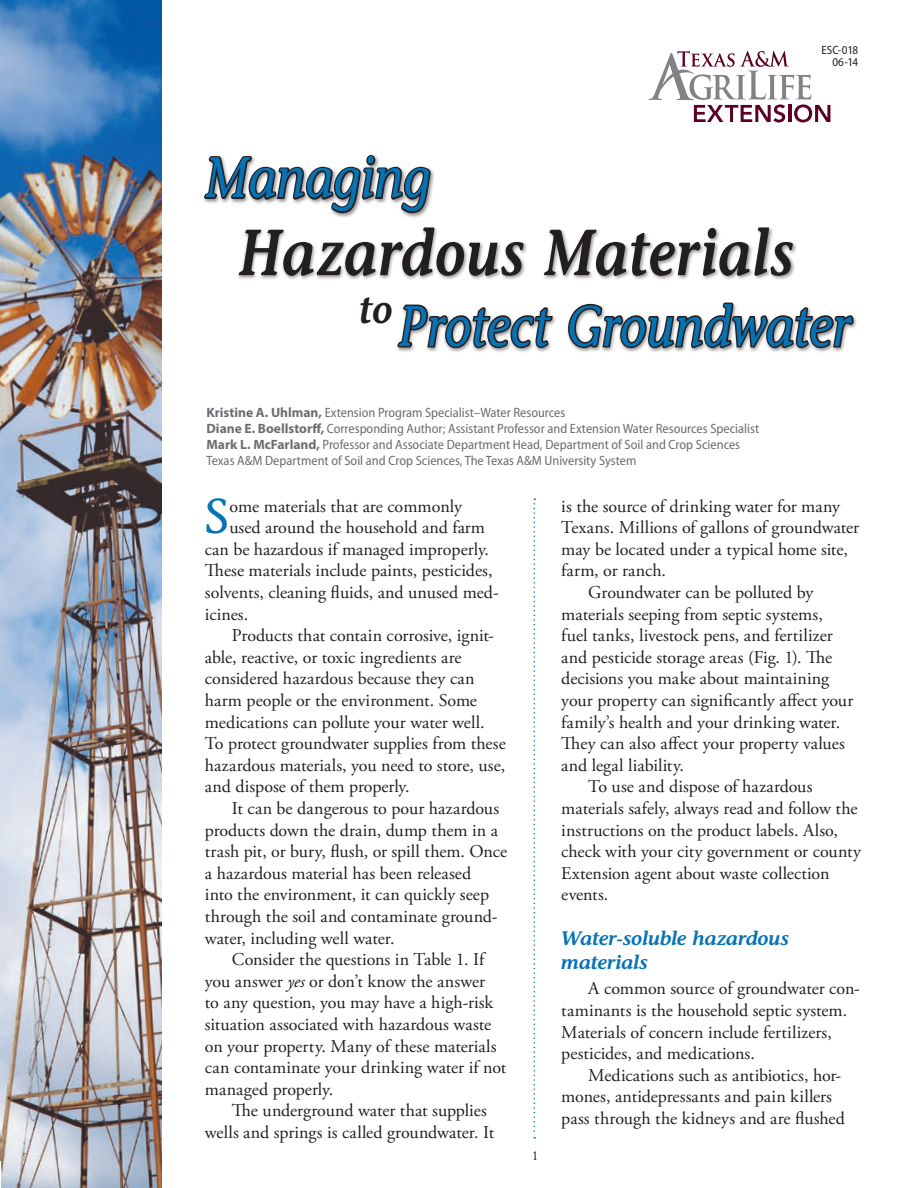
<style>
.page{position:relative;width:918px;height:1188px;background:#fff}
.page>*{position:absolute;margin:0;border:0;box-sizing:border-box;transform-origin:0 0}
.t1{font:italic 600 64.8px "Stone Informal";letter-spacing:.01em;color:#231f20;scale:.83 1}
.t2{font:italic 57px "Stone Informal";letter-spacing:.01em;color:#0773b5;scale:.87 1}
.Body_copy-no_indent{font:48.9px "Stone Informal";color:#0773b5}
.t3{font:italic 600 39.6px "Stone Informal";color:#231f20;scale:.91 1}
.Stone_Informal_mainh{font:italic 600 19.5px/24px "Stone Informal";letter-spacing:-.015em;color:#0773b5}
.Body{font:18px/21.6px "Adobe Garamond Pro";color:#231f20}
.Body_copy-no_indent-2{font:18px "Adobe Garamond Pro";color:#231f20}
.t4{font:semi-condensed 13.5px/16.2px "Myriad Pro";color:#6c6d70}
.t5{font:13.5px "Adobe Garamond Pro";color:#231f20}
.captions{font:semi-condensed 12px/12px "Myriad Pro";letter-spacing:-.01em;color:#231f20;text-align:right}
.s1{font-weight:700;font-stretch:normal}
.s2{font-style:italic}
</style>
<div class="page">
<img style="left:0;top:0;width:162px;height:1188px">
<svg style="left:649px;top:51px;width:181px;height:71px"></svg>
<div style="left:202px;top:154px;width:233px;height:65px;background:#231f20;opacity:.5"></div>
<svg style="left:202px;top:154px;width:231px;height:61px"></svg>
<div style="left:236px;top:226px;width:561px;height:55px;background:#231f20;opacity:.5"></div>
<svg style="left:397px;top:304px;width:157px;height:48px"></svg>
<svg style="left:567px;top:302px;width:288px;height:50px"></svg>
<svg style="left:534px;top:498px;width:1px;height:641px"></svg>
<p class="captions" style="left:821px;top:44px;width:38px">ESC-018<br>06-14</p>
<p class="t2" style="left:205px;top:143px;width:260px">Managing</p>
<p class="t1" style="left:240px;top:213px;width:670px">Hazardous Materials</p>
<p class="t3" style="left:359px;top:285px;width:39px">to</p>
<p class="t2" style="left:398px;top:292px;width:521px">Protect Groundwater</p>
<p class="t4" style="left:207px;top:405px;width:360px"><span class="s1">Kristine A. Uhlman,</span> Extension Program Specialist–Water Resources</p>
<p class="t4" style="left:207px;top:421px;width:554px"><span class="s1">Diane E. Boellstorff,</span> Corresponding Author; Assistant Professor and Extension Water Resources Specialist<br><span class="s1">Mark L. McFarland,</span> Professor and Associate Department Head, Department of Soil and Crop Sciences<br>Texas A&amp;M Department of Soil and Crop Sciences, The Texas A&amp;M University System</p>
<p class="Body_copy-no_indent" style="left:205px;top:486px;width:26px">S</p>
<p class="Body_copy-no_indent-2" style="left:229px;top:495px;width:234px">ome materials that are commonly</p>
<p class="Body_copy-no_indent-2" style="left:229px;top:517px;width:257px">used around the household and farm</p>
<p class="Body_copy-no_indent-2" style="left:205px;top:538px;width:286px">can be hazardous if managed improperly.</p>
<p class="Body_copy-no_indent-2" style="left:205px;top:560px;width:289px">These materials include paints, pesticides,</p>
<p class="Body_copy-no_indent-2" style="left:205px;top:581px;width:295px">solvents, cleaning fluids, and unused med-</p>
<p class="Body_copy-no_indent-2" style="left:205px;top:603px;width:45px">icines.</p>
<p class="Body" style="left:205px;top:625px;width:303px;text-indent:27px">Products that contain corrosive, ignit&shy;able, reactive, or toxic ingredients are considered hazardous because they can harm people or the environment. Some medications can pollute your water well.<br>To protect groundwater supplies from these hazardous materials, you need to store, use, and dispose of them properly.</p>
<p class="Body" style="left:205px;top:798px;width:304px;text-indent:27px">It can be dangerous to pour hazardous products down the drain, dump them in a trash pit, or bury, flush, or spill them. Once a hazardous material has been released<br>into the environment, it can quickly seep through the soil and contaminate ground&shy;water, including well water.</p>
<p class="Body" style="left:205px;top:949px;width:303px;text-indent:27px">Consider the questions in Table 1. If you answer <span class="s2">yes</span> or don’t know the answer<br>to any question, you may have a high-risk situation associated with hazardous waste on your property. Many of these materials can contaminate your drinking water if not managed properly.</p>
<p class="Body" style="left:205px;top:1100px;width:291px;text-indent:27px">The underground water that supplies wells and springs is called groundwater. It</p>
<p class="t5" style="left:532px;top:1148px;width:8px">1</p>
<p class="Body" style="left:561px;top:496px;width:299px">is the source of drinking water for many Texans. Millions of gallons of groundwater may be located under a typical home site, farm, or ranch.</p>
<p class="Body" style="left:561px;top:582px;width:294px;text-indent:27px">Groundwater can be polluted by materials seeping from septic systems, fuel tanks, livestock pens, and fertilizer and pesticide storage areas (Fig. 1). The decisions you make about maintaining your property can significantly affect your family’s health and your drinking water.<br>They can also affect your property values and legal liability.</p>
<p class="Body" style="left:561px;top:776px;width:301px;text-indent:27px">To use and dispose of hazardous materials safely, always read and follow the instructions on the product labels. Also, check with your city government or county Extension agent about waste collection events.</p>
<p class="Stone_Informal_mainh" style="left:561px;top:926px;width:230px">Water-soluble hazardous materials</p>
<p class="Body" style="left:561px;top:979px;width:300px;text-indent:27px">A common source of groundwater con&shy;taminants is the household septic system.<br>Materials of concern include fertilizers, pesticides, and medications.</p>
<p class="Body" style="left:561px;top:1065px;width:285px;text-indent:27px">Medications such as antibiotics, hor&shy;mones, antidepressants and pain killers pass through the kidneys and are flushed</p>
</div>
